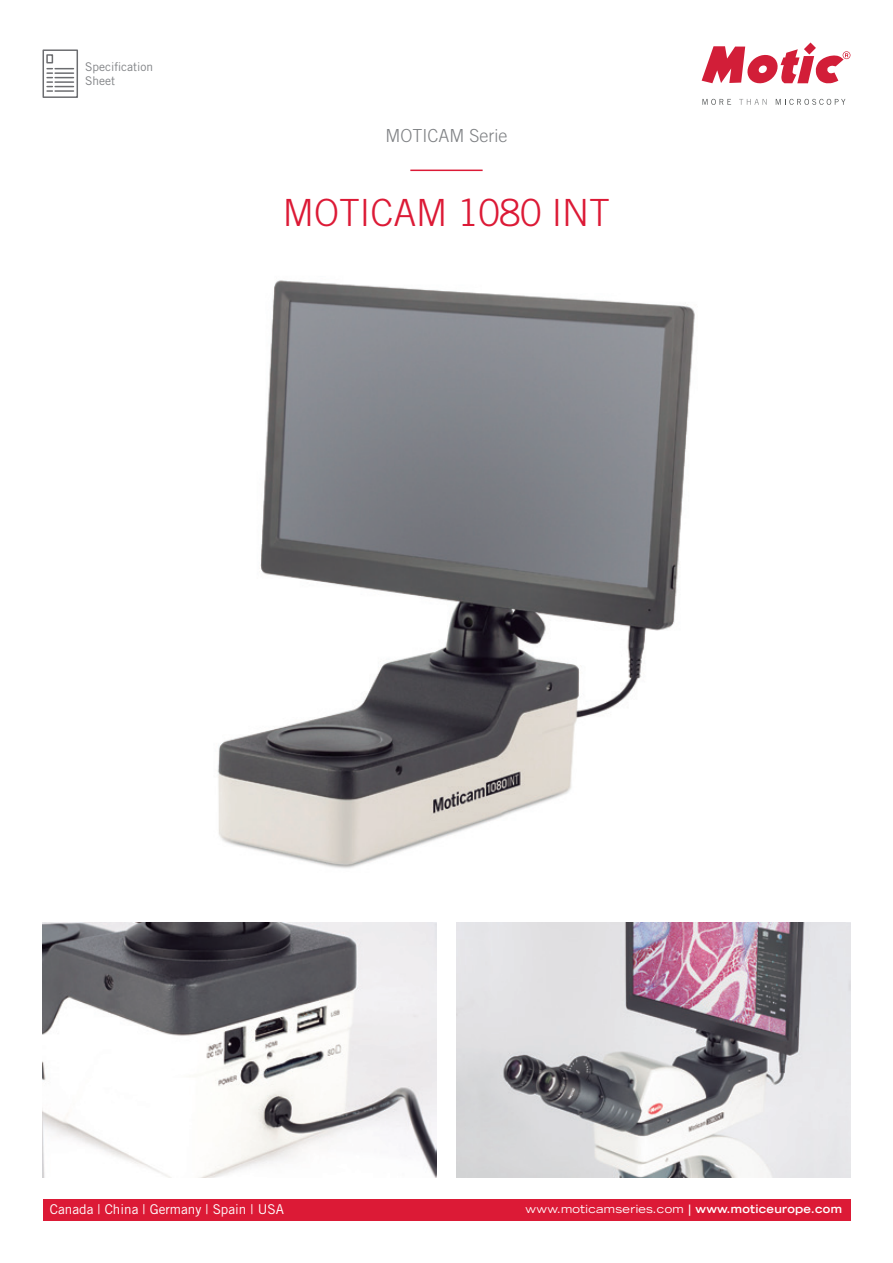
<style>
.page{position:relative;width:893px;height:1263px;background:#fff}
.page>*{position:absolute;margin:0;border:0;box-sizing:border-box;transform-origin:0 0}
.t1{font:300 37.5px "Trade Gothic";color:#dc1a36}
.t2{font:300 18px "Trade Gothic";color:#808285}
.t3{font:13.5px "Trade Gothic";color:#fff}
.t4{font:12px/14.4px "Trade Gothic";color:#808285}
.t5{font:expanded 11.25px "Trade Gothic LH";letter-spacing:.025em;color:#fff}
.s1{font-weight:700}
</style>
<div class="page">
<svg style="left:702px;top:43px;width:148px;height:41px"></svg>
<svg style="left:702px;top:99px;width:29px;height:6px"></svg>
<svg style="left:739px;top:99px;width:28px;height:6px"></svg>
<svg style="left:776px;top:99px;width:69px;height:6px"></svg>
<div style="left:43px;top:1199px;width:807px;height:21px;background:#dc1a36"></div>
<hr style="left:410px;top:170px;width:73px;height:1px;background:#dc1a36">
<svg style="left:42px;top:49px;width:36px;height:49px"></svg>
<img style="left:217px;top:280px;width:478px;height:588px">
<img style="left:43px;top:922px;width:393px;height:256px">
<img style="left:457px;top:922px;width:393px;height:256px">
<p class="t4" style="left:85px;top:59px;width:70px">Specification<br>Sheet</p>
<h2 class="t2" style="left:385px;top:125px;width:124px">MOTICAM Serie</h2>
<h1 class="t1" style="left:283px;top:190px;width:329px">MOTICAM 1080 INT</h1>
<p class="t3" style="left:50px;top:1201px;width:235px">Canada | China | Germany | Spain | USA</p>
<p class="t5" style="left:526px;top:1201px;width:318px">www.moticamseries.com <span class="s1">| www.moticeurope.com</span></p>
</div>
